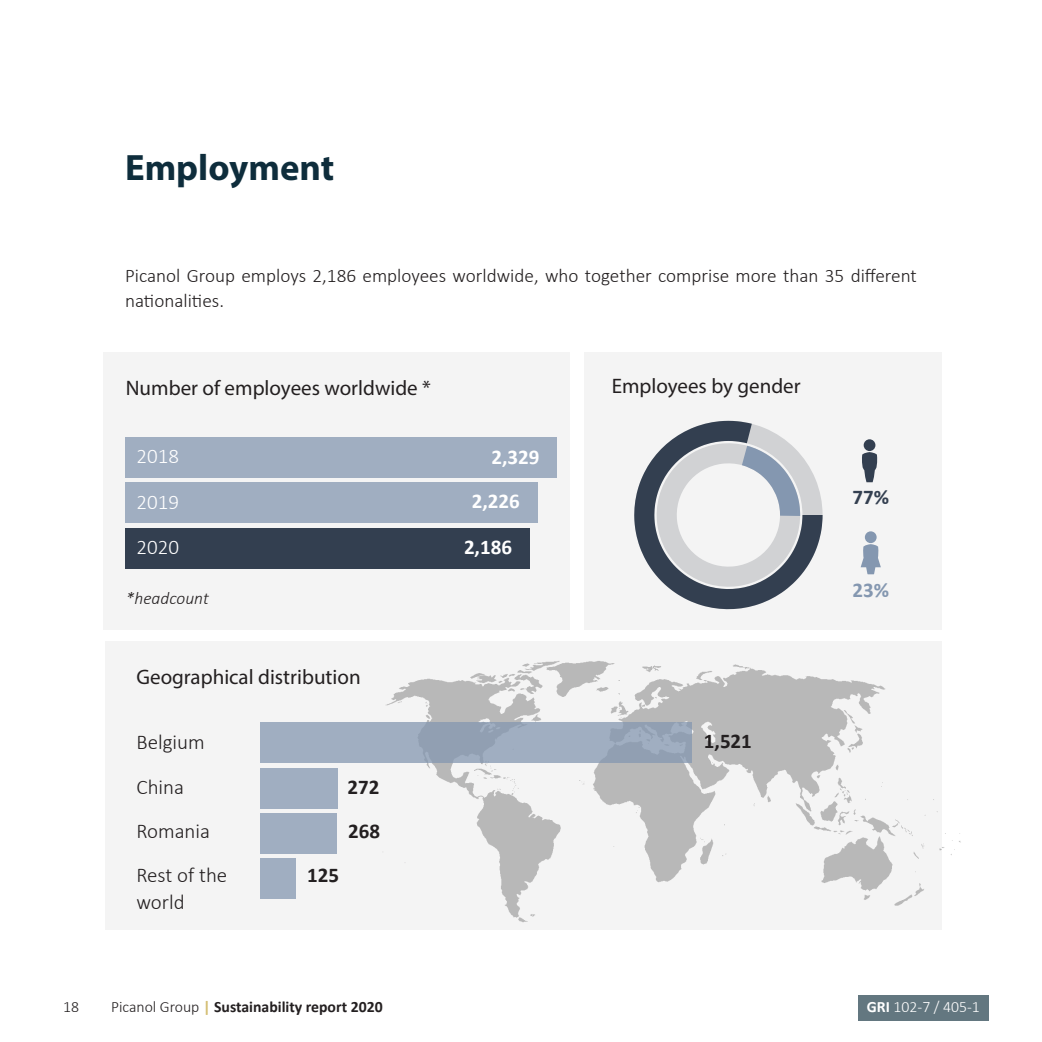
<style>
.page{position:relative;width:1042px;height:1042px;background:#fff}
.page>*{position:absolute;margin:0;border:0;box-sizing:border-box;transform-origin:0 0}
.t1{font:700 36.75px "Myriad Pro";color:#0e2d3c}
.t2{font:21px "Myriad Pro";color:#231f20}
.t3{font:300 21px/26.2px "Calibri";color:#231f20}
.t4{font:700 21px "Calibri";color:#fff}
.t5{font:700 21px "Calibri";color:#231f20}
.t6{font:300 21px "Calibri";color:#fff}
.t7{font:700 21px "Calibri";color:#333f50}
.t8{font:700 21px "Calibri";color:#8497b0}
.t9{font:300 19.25px/24.5px "Calibri";color:#231f20}
.t10{font:italic 300 17.5px "Calibri";color:#231f20}
.t11{font:700 15.75px "Calibri";color:#231f20}
.t12{font:300 15.75px "Calibri";color:#fff}
.t13{font:300 15.75px "Calibri";color:#231f20}
.s1{font-weight:300}
.s2{color:#d4be73}
.s3{font-weight:700}
</style>
<div class="page">
<svg style="left:105px;top:641px;width:836px;height:289px;fill:#f4f4f4"></svg>
<div style="left:261px;top:722px;width:431px;height:41px;background:linear-gradient(to right,#a0aec1,#98a6b9)"></div>
<div style="left:261px;top:767px;width:77px;height:41px;background:#a0aec1"></div>
<div style="left:261px;top:813px;width:76px;height:41px;background:#a0aec1"></div>
<div style="left:261px;top:858px;width:35px;height:41px;background:#a0aec1"></div>
<div style="left:103px;top:352px;width:466px;height:278px;background:#f4f4f4"></div>
<div style="left:584px;top:352px;width:357px;height:278px;background:#f4f4f4"></div>
<svg style="left:634px;top:421px;width:188px;height:189px"></svg>
<div style="left:858px;top:995px;width:130px;height:25px;background:#637780"></div>
<div style="left:865px;top:531px;width:11px;height:12px;background:#8497b0;border-radius:50%"></div>
<svg style="left:860px;top:544px;width:21px;height:30px"></svg>
<svg style="left:862px;top:452px;width:16px;height:30px"></svg>
<div style="left:863px;top:439px;width:12px;height:12px;background:#333f50;border-radius:50%"></div>
<div style="left:125px;top:437px;width:431px;height:41px;background:#a0aec1"></div>
<div style="left:125px;top:483px;width:412px;height:40px;background:#a0aec1"></div>
<div style="left:125px;top:528px;width:405px;height:40px;background:#333f50"></div>
<p class="t1" style="left:125px;top:144px;width:211px">Employment</p>
<p class="t9" style="left:125px;top:263px;width:793px">Picanol Group employs 2,186 employees worldwide, who together comprise more than 35 different nationalities.</p>
<p class="t2" style="left:126px;top:375px;width:307px">Number of employees worldwide *</p>
<p class="t6" style="left:136px;top:443px;width:44px">2018</p>
<p class="t6" style="left:136px;top:489px;width:44px">2019</p>
<p class="t6" style="left:136px;top:534px;width:44px">2020</p>
<p class="t10" style="left:126px;top:588px;width:84px">*headcount</p>
<p class="t2" style="left:136px;top:664px;width:226px">Geographical distribution</p>
<p class="t3" style="left:136px;top:728px;width:70px">Belgium</p>
<p class="t3" style="left:136px;top:773px;width:49px">China</p>
<p class="t3" style="left:136px;top:817px;width:75px">Romania</p>
<p class="t3" style="left:136px;top:862px;width:92px">Rest of the world</p>
<p class="t5" style="left:307px;top:860px;width:33px">125</p>
<p class="t5" style="left:347px;top:772px;width:33px">272</p>
<p class="t5" style="left:348px;top:816px;width:33px">268</p>
<p class="t4" style="left:491px;top:442px;width:50px">2,329</p>
<p class="t4" style="left:472px;top:486px;width:50px">2,226</p>
<p class="t4" style="left:464px;top:532px;width:50px">2,186</p>
<p class="t13" style="left:63px;top:997px;width:17px">18</p>
<p class="t11" style="left:111px;top:995px;width:273px"><span class="s1">Picanol Group</span> <span class="s2">|</span> Sustainability report 2020</p>
<p class="t2" style="left:612px;top:373px;width:190px">Employees by gender</p>
<p class="t7" style="left:852px;top:482px;width:38px">77%</p>
<p class="t8" style="left:852px;top:575px;width:38px">23%</p>
<p class="t5" style="left:704px;top:726px;width:50px">1,521</p>
<p class="t12" style="left:867px;top:996px;width:115px"><span class="s3">GRI</span> 102-7 / 405-1</p>
</div>
